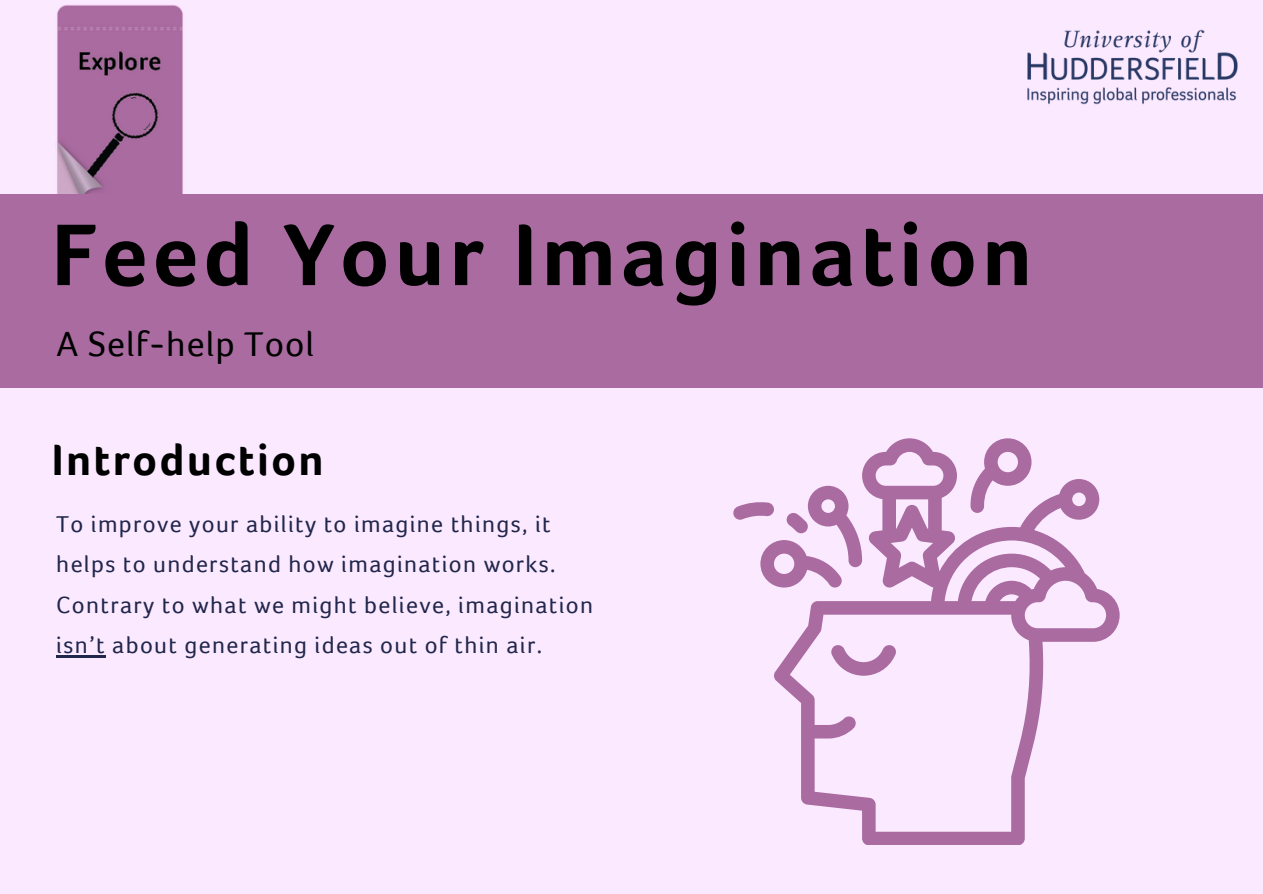
<style>
.page{position:relative;width:1263px;height:894px;background:#fff}
.page>*{position:absolute;margin:0;border:0;box-sizing:border-box;transform-origin:0 0}
.t1{font:700 90px "Foco";letter-spacing:.05em;color:#000}
.t2{font:700 45px "Foco";letter-spacing:.05em;color:#000}
.t3{font:36px "Foco";letter-spacing:.03em;color:#000}
.t4{font:24px/40.5px "Foco";letter-spacing:.055em;color:#21264b}
</style>
<div class="page">
<div style="left:0;top:0;width:1263px;height:893px;background:#fbe9ff"></div>
<hr style="left:56px;top:655px;width:50px;height:2px;background:#21264b">
<img style="left:57px;top:4px;width:126px;height:190px">
<div style="left:0;top:194px;width:1263px;height:194px;background:#a96ba0"></div>
<img style="left:1018px;top:15px;width:220px;height:90px">
<svg style="left:774px;top:438px;width:345px;height:406px"></svg>
<svg style="left:970px;top:438px;width:61px;height:75px"></svg>
<svg style="left:733px;top:485px;width:129px;height:102px"></svg>
<h1 class="t1" style="left:51px;top:205px;width:983px">Feed Your Imagination</h1>
<h3 class="t3" style="left:56px;top:325px;width:259px">A Self-help Tool</h3>
<h2 class="t2" style="left:52px;top:434px;width:274px">Introduction</h2>
<p class="t4" style="left:56px;top:503px;width:538px">To improve your ability to imagine things, it helps to understand how imagination works.<br>Contrary to what we might believe, imagination isn’t about generating ideas out of thin air.</p>
</div>
